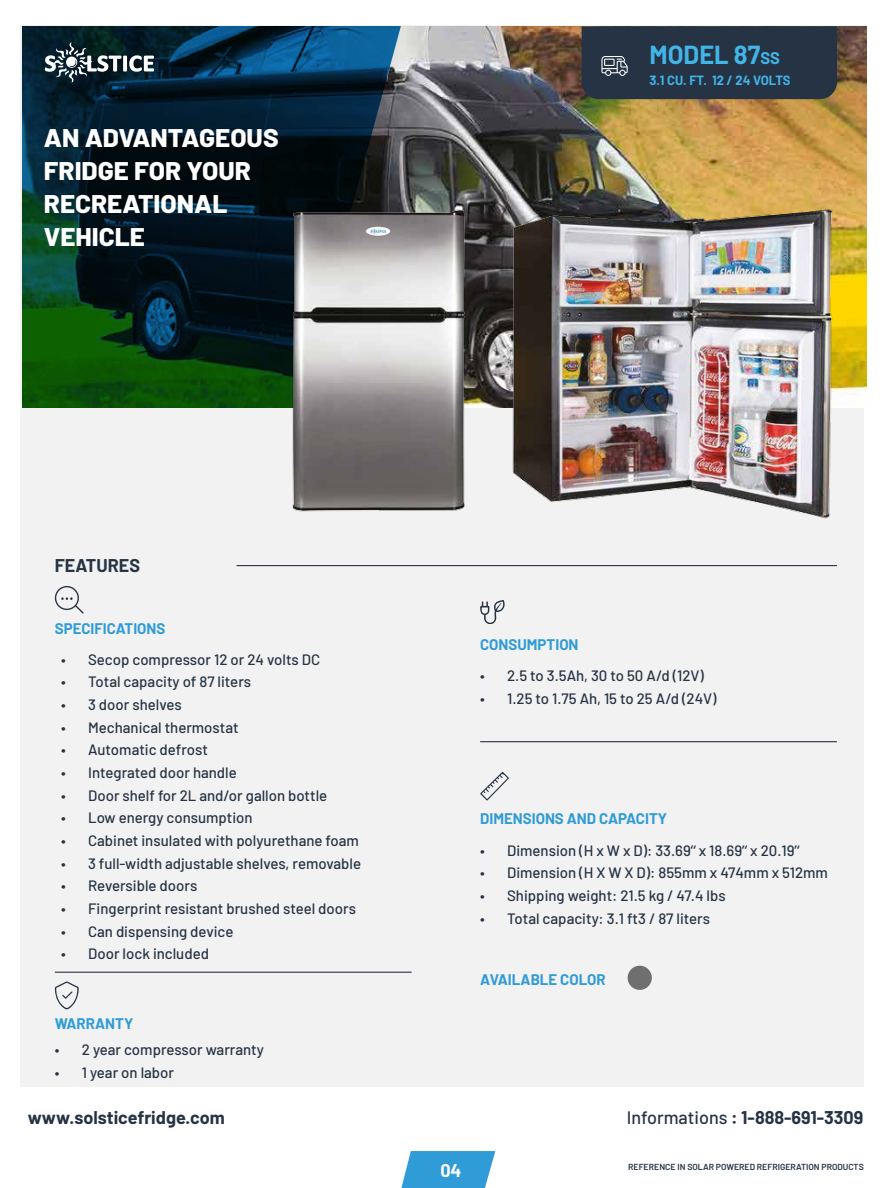
<style>
.page{position:relative;width:891px;height:1188px;background:#fff}
.page>*{position:absolute;margin:0;border:0;box-sizing:border-box;transform-origin:0 0}
.t1{font:800 25.5px/33px "Barlow";color:#fff}
.t2{font:700 25.5px "Barlow";color:#41b4e8}
.t3{font:700 18px "Barlow";color:#253344}
.t4{font:700 18px "Barlow";color:#fff}
.t5{font:500 15px "Barlow";color:#253344}
.t6{font:700 15px "Barlow";color:#2f9bd7}
.t7{font:700 13.05px "Barlow";color:#41b4e8}
.t8{font:600 8.7px "Barlow";color:#253344}
.s1{font-size:16.5px}
.s2{font-weight:500}
</style>
<div class="page">
<div style="left:20px;top:26px;width:844px;height:1061px;background:#f2f2f2"></div>
<img style="left:404px;top:27px;width:462px;height:380px">
<svg style="left:23px;top:27px;width:381px;height:380px;background:#082927"></svg>
<svg style="left:55px;top:981px;width:24px;height:29px"></svg>
<svg style="left:55px;top:586px;width:29px;height:28px"></svg>
<svg style="left:480px;top:772px;width:29px;height:29px"></svg>
<svg style="left:480px;top:600px;width:25px;height:24px"></svg>
<svg style="left:45px;top:42px;width:109px;height:40px"></svg>
<hr style="left:480px;top:741px;width:357px;height:1px;background:#151c32">
<hr style="left:55px;top:972px;width:357px;height:1px;background:#151c32">
<div style="left:628px;top:966px;width:24px;height:24px;background:#706f6f;border-radius:50%"></div>
<svg style="left:401px;top:1151px;width:94px;height:37px;background:#45a5db"></svg>
<hr style="left:237px;top:565px;width:600px;height:1px;background:#151c32">
<div style="left:582px;top:26px;width:255px;height:73px;background:#253344"></div>
<img style="left:293px;top:211px;width:172px;height:301px">
<svg style="left:366px;top:227px;width:24px;height:9px"></svg>
<img style="left:489px;top:180px;width:367px;height:339px">
<h1 class="t1" style="left:44px;top:119px;width:236px">AN ADVANTAGEOUS<br>FRIDGE FOR YOUR<br>RECREATIONAL<br>VEHICLE</h1>
<h1 class="t2" style="left:650px;top:36px;width:132px">MODEL 87<span class="s1">SS</span></h1>
<p class="t7" style="left:649px;top:71px;width:143px">3.1 CU. FT. 12 / 24 VOLTS</p>
<p class="t3" style="left:55px;top:552px;width:87px">FEATURES</p>
<p class="t6" style="left:55px;top:618px;width:112px">SPECIFICATIONS</p>
<p class="t5" style="left:61px;top:648px;width:261px">• Secop compressor 12 or 24 volts DC</p>
<p class="t5" style="left:61px;top:671px;width:192px">• Total capacity of 87 liters</p>
<p class="t5" style="left:61px;top:694px;width:122px">• 3 door shelves</p>
<p class="t5" style="left:61px;top:716px;width:179px">• Mechanical thermostat</p>
<p class="t5" style="left:61px;top:739px;width:148px">• Automatic defrost</p>
<p class="t5" style="left:61px;top:762px;width:177px">• Integrated door handle</p>
<p class="t5" style="left:61px;top:784px;width:268px">• Door shelf for 2L and/or gallon bottle</p>
<p class="t5" style="left:61px;top:807px;width:193px">• Low energy consumption</p>
<p class="t5" style="left:61px;top:830px;width:299px">• Cabinet insulated with polyurethane foam</p>
<p class="t5" style="left:61px;top:852px;width:301px">• 3 full-width adjustable shelves, removable</p>
<p class="t5" style="left:61px;top:875px;width:138px">• Reversible doors</p>
<p class="t5" style="left:61px;top:898px;width:296px">• Fingerprint resistant brushed steel doors</p>
<p class="t5" style="left:61px;top:920px;width:174px">• Can dispensing device</p>
<p class="t5" style="left:61px;top:943px;width:149px">• Door lock included</p>
<p class="t6" style="left:55px;top:1012px;width:80px">WARRANTY</p>
<p class="t5" style="left:55px;top:1039px;width:211px">• 2 year compressor warranty</p>
<p class="t5" style="left:55px;top:1061px;width:121px">• 1 year on labor</p>
<p class="t3" style="left:28px;top:1104px;width:199px">www.solsticefridge.com</p>
<p class="t6" style="left:480px;top:633px;width:100px">CONSUMPTION</p>
<p class="t5" style="left:480px;top:665px;width:225px">• 2.5 to 3.5Ah, 30 to 50 A/d (12V)</p>
<p class="t5" style="left:480px;top:687px;width:238px">• 1.25 to 1.75 Ah, 15 to 25 A/d (24V)</p>
<p class="t6" style="left:480px;top:808px;width:188px">DIMENSIONS AND CAPACITY</p>
<p class="t5" style="left:480px;top:839px;width:321px">• Dimension (H x W x D): 33.69’‘ x 18.69’‘ x 20.19’‘</p>
<p class="t5" style="left:480px;top:862px;width:349px">• Dimension (H X W X D): 855mm x 474mm x 512mm</p>
<p class="t5" style="left:480px;top:885px;width:247px">• Shipping weight: 21.5 kg / 47.4 lbs</p>
<p class="t5" style="left:480px;top:907px;width:231px">• Total capacity: 3.1 ft3 / 87 liters</p>
<p class="t6" style="left:480px;top:968px;width:127px">AVAILABLE COLOR</p>
<p class="t4" style="left:440px;top:1157px;width:23px">04</p>
<p class="t3" style="left:627px;top:1104px;width:238px"><span class="s2">Informations</span> : 1-888-691-3309</p>
<p class="t8" style="left:628px;top:1160px;width:237px">REFERENCE IN SOLAR POWERED REFRIGERATION PRODUCTS</p>
</div>
